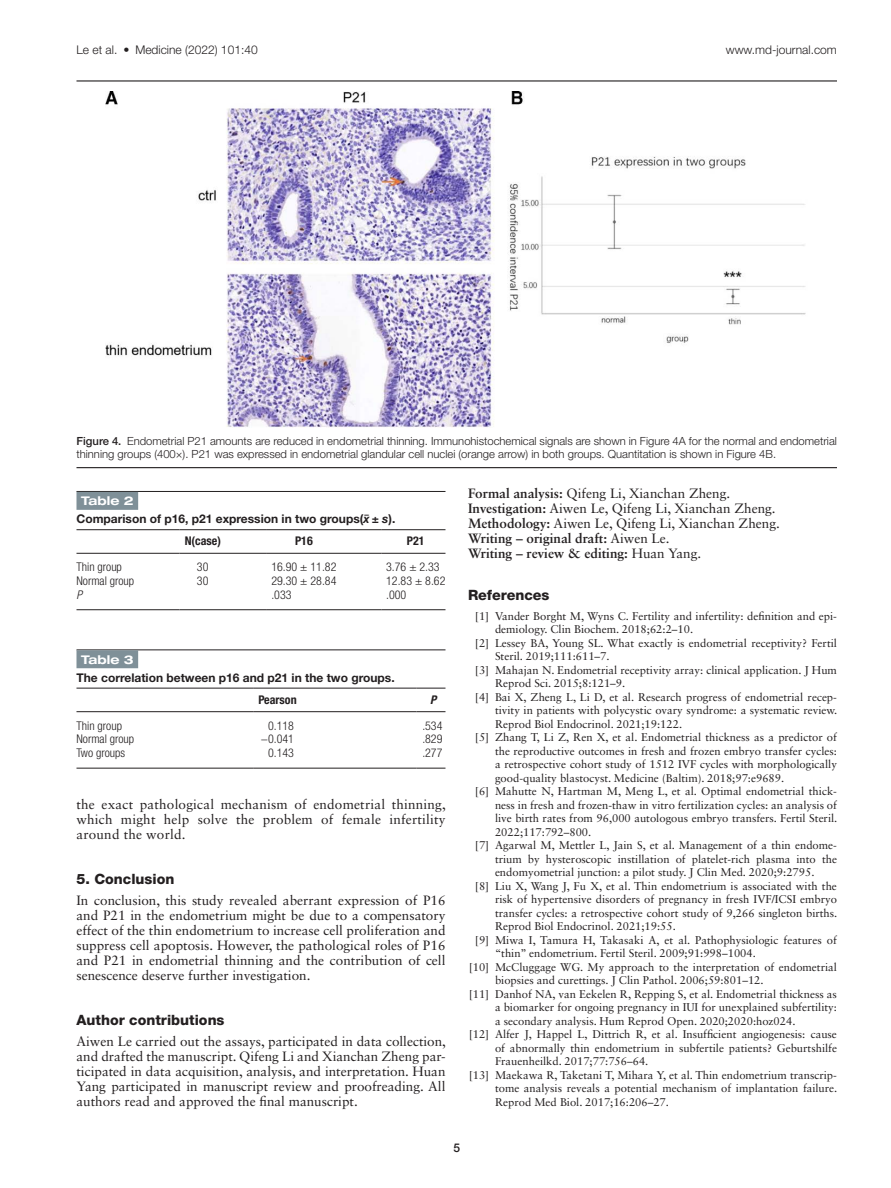
<style>
.page{position:relative;width:891px;height:1188px;background:#fff}
.page>*{position:absolute;margin:0;border:0;box-sizing:border-box;transform-origin:0 0}
.t1{font:800 14.25px "Helvetica Neue LT Std";color:#231f20}
.t2{font:13.5px/15px "Sabon LT Std";color:#231f20;text-align:justify}
.t3{font:300 condensed 12px "Helvetica Neue LT Std";color:#231f20}
.t4{font:700 12px/18px "Helvetica Neue LT Std";color:#231f20}
.t5{font:300 12px "Helvetica Neue LT Std";color:#231f20}
.t6{font:700 condensed 12px "Helvetica Neue LT Std";color:#231f20}
.t7{font:700 expanded 12px "Helvetica Neue LT Std";color:#fff}
.t8{font:500 12px "Helvetica Neue LT Std";color:#231f20}
.t9{font:italic 300 condensed 12px "Helvetica Neue LT Std";color:#231f20}
.t10{font:italic 700 condensed 12px "Helvetica Neue LT Std";color:#231f20}
.t11{font:11.25px "Sabon LT Std";color:#231f20}
.t12{font:300 11.25px/13.5px "Helvetica Neue LT Std";color:#231f20}
.s1{font-weight:500}
.s2{font-stretch:expanded;color:#fff}
.s3{font-style:italic}
.s4{font-weight:700}
</style>
<div class="page">
<img style="left:106px;top:92px;width:700px;height:336px">
<hr style="left:76px;top:80px;width:761px;height:2px;background:#231f20">
<hr style="left:76px;top:467px;width:761px;height:1px;background:#231f20">
<hr style="left:76px;top:491px;width:370px;height:1px;background:#231f20">
<div style="left:76px;top:492px;width:62px;height:18px;background:#7f9098"></div>
<hr style="left:76px;top:529px;width:104px;height:1px;background:#231f20">
<hr style="left:76px;top:553px;width:104px;height:1px;background:#231f20">
<hr style="left:180px;top:529px;width:87px;height:1px;background:#231f20">
<hr style="left:180px;top:553px;width:87px;height:1px;background:#231f20">
<hr style="left:267px;top:529px;width:115px;height:1px;background:#231f20">
<hr style="left:267px;top:553px;width:115px;height:1px;background:#231f20">
<hr style="left:382px;top:529px;width:64px;height:1px;background:#231f20">
<hr style="left:382px;top:553px;width:64px;height:1px;background:#231f20">
<hr style="left:76px;top:609px;width:104px;height:1px;background:#231f20">
<hr style="left:180px;top:609px;width:87px;height:1px;background:#231f20">
<hr style="left:267px;top:609px;width:115px;height:1px;background:#231f20">
<hr style="left:382px;top:609px;width:64px;height:1px;background:#231f20">
<hr style="left:76px;top:650px;width:370px;height:1px;background:#231f20">
<div style="left:76px;top:650px;width:62px;height:18px;background:#7f9098"></div>
<hr style="left:76px;top:688px;width:177px;height:1px;background:#231f20">
<hr style="left:76px;top:711px;width:177px;height:1px;background:#231f20">
<hr style="left:253px;top:688px;width:163px;height:1px;background:#231f20">
<hr style="left:253px;top:711px;width:163px;height:1px;background:#231f20">
<hr style="left:416px;top:688px;width:30px;height:1px;background:#231f20">
<hr style="left:416px;top:711px;width:30px;height:1px;background:#231f20">
<hr style="left:76px;top:768px;width:177px;height:1px;background:#231f20">
<hr style="left:253px;top:768px;width:163px;height:1px;background:#231f20">
<hr style="left:416px;top:768px;width:30px;height:1px;background:#231f20">
<p class="t5" style="left:76px;top:42px;width:183px">Le et al. • Medicine (2022) 101:40</p>
<p class="t5" style="left:726px;top:42px;width:113px">www.md-journal.com</p>
<p class="t12" style="left:76px;top:434px;width:762px"><span class="s1">Figure 4.</span> Endometrial P21 amounts are reduced in endometrial thinning. Immunohistochemical signals are shown in Figure 4A for the normal and endometrial thinning groups (400×). P21 was expressed in endometrial glandular cell nuclei (orange arrow) in both groups. Quantitation is shown in Figure 4B.</p>
<p class="t4" style="left:76px;top:492px;width:320px;text-indent:4px"><span class="s2">Table 2<br></span>Comparison of p16, p21 expression in two groups(<span class="s3">x</span> ¯ <span class="s3">± s</span>).</p>
<p class="t6" style="left:185px;top:534px;width:38px">N(case)</p>
<p class="t6" style="left:295px;top:534px;width:19px">P16</p>
<p class="t6" style="left:407px;top:534px;width:19px">P21</p>
<p class="t3" style="left:76px;top:560px;width:47px">Thin group</p>
<p class="t3" style="left:197px;top:560px;width:13px">30</p>
<p class="t3" style="left:271px;top:560px;width:67px">16.90 ± 11.82</p>
<p class="t3" style="left:386px;top:560px;width:55px">3.76 ± 2.33</p>
<p class="t3" style="left:76px;top:574px;width:59px">Normal group</p>
<p class="t3" style="left:197px;top:574px;width:13px">30</p>
<p class="t3" style="left:271px;top:574px;width:67px">29.30 ± 28.84</p>
<p class="t3" style="left:386px;top:574px;width:61px">12.83 ± 8.62</p>
<p class="t9" style="left:76px;top:588px;width:7px">P</p>
<p class="t3" style="left:271px;top:588px;width:22px">.033</p>
<p class="t3" style="left:386px;top:588px;width:22px">.000</p>
<p class="t2" style="left:468px;top:486px;width:313px;text-align:left"><span class="s4">Formal analysis:</span> Qifeng Li, Xianchan Zheng.<br><span class="s4">Investigation:</span> Aiwen Le, Qifeng Li, Xianchan Zheng.<br><span class="s4">Methodology:</span> Aiwen Le, Qifeng Li, Xianchan Zheng.<br><span class="s4">Writing – original draft:</span> Aiwen Le.<br><span class="s4">Writing – review &amp; editing:</span> Huan Yang.</p>
<p class="t1" style="left:468px;top:587px;width:83px">References</p>
<p class="t11" style="left:475px;top:609px;width:363px">[1] Vander Borght M, Wyns C. Fertility and infertility: definition and epi-</p>
<p class="t11" style="left:495px;top:623px;width:200px">demiology. Clin Biochem. 2018;62:2–10.</p>
<p class="t11" style="left:475px;top:636px;width:363px">[2] Lessey BA, Young SL. What exactly is endometrial receptivity? Fertil</p>
<p class="t11" style="left:495px;top:650px;width:116px">Steril. 2019;111:611–7.</p>
<p class="t11" style="left:475px;top:663px;width:363px">[3] Mahajan N. Endometrial receptivity array: clinical application. J Hum</p>
<p class="t11" style="left:495px;top:677px;width:132px">Reprod Sci. 2015;8:121–9.</p>
<p class="t11" style="left:475px;top:690px;width:363px">[4] Bai X, Zheng L, Li D, et al. Research progress of endometrial recep-</p>
<p class="t11" style="left:495px;top:704px;width:344px">tivity in patients with polycystic ovary syndrome: a systematic review.</p>
<p class="t11" style="left:495px;top:717px;width:189px">Reprod Biol Endocrinol. 2021;19:122.</p>
<p class="t11" style="left:475px;top:731px;width:363px">[5] Zhang T, Li Z, Ren X, et al. Endometrial thickness as a predictor of</p>
<p class="t11" style="left:495px;top:744px;width:343px">the reproductive outcomes in fresh and frozen embryo transfer cycles:</p>
<p class="t11" style="left:495px;top:758px;width:343px">a retrospective cohort study of 1512 IVF cycles with morphologically</p>
<p class="t11" style="left:495px;top:771px;width:291px">good-quality blastocyst. Medicine (Baltim). 2018;97:e9689.</p>
<p class="t11" style="left:475px;top:785px;width:363px">[6] Mahutte N, Hartman M, Meng L, et al. Optimal endometrial thick-</p>
<p class="t11" style="left:495px;top:798px;width:343px">ness in fresh and frozen-thaw in vitro fertilization cycles: an analysis of</p>
<p class="t11" style="left:495px;top:812px;width:344px">live birth rates from 96,000 autologous embryo transfers. Fertil Steril.</p>
<p class="t11" style="left:495px;top:825px;width:98px">2022;117:792–800.</p>
<p class="t11" style="left:475px;top:839px;width:363px">[7] Agarwal M, Mettler L, Jain S, et al. Management of a thin endome-</p>
<p class="t11" style="left:495px;top:852px;width:344px">trium by hysteroscopic instillation of platelet-rich plasma into the</p>
<p class="t11" style="left:495px;top:866px;width:321px">endomyometrial junction: a pilot study. J Clin Med. 2020;9:2795.</p>
<p class="t11" style="left:475px;top:879px;width:363px">[8] Liu X, Wang J, Fu X, et al. Thin endometrium is associated with the</p>
<p class="t11" style="left:495px;top:893px;width:343px">risk of hypertensive disorders of pregnancy in fresh IVF/ICSI embryo</p>
<p class="t11" style="left:495px;top:906px;width:344px">transfer cycles: a retrospective cohort study of 9,266 singleton births.</p>
<p class="t11" style="left:495px;top:920px;width:182px">Reprod Biol Endocrinol. 2021;19:55.</p>
<p class="t11" style="left:475px;top:933px;width:363px">[9] Miwa I, Tamura H, Takasaki A, et al. Pathophysiologic features of</p>
<p class="t11" style="left:495px;top:947px;width:262px">“thin” endometrium. Fertil Steril. 2009;91:998–1004.</p>
<p class="t11" style="left:469px;top:960px;width:369px">[10] McCluggage WG. My approach to the interpretation of endometrial</p>
<p class="t11" style="left:495px;top:974px;width:270px">biopsies and curettings. J Clin Pathol. 2006;59:801–12.</p>
<p class="t11" style="left:469px;top:987px;width:369px">[11] Danhof NA, van Eekelen R, Repping S, et al. Endometrial thickness as</p>
<p class="t11" style="left:495px;top:1001px;width:344px">a biomarker for ongoing pregnancy in IUI for unexplained subfertility:</p>
<p class="t11" style="left:495px;top:1014px;width:302px">a secondary analysis. Hum Reprod Open. 2020;2020:hoz024.</p>
<p class="t11" style="left:469px;top:1028px;width:369px">[12] Alfer J, Happel L, Dittrich R, et al. Insufficient angiogenesis: cause</p>
<p class="t11" style="left:495px;top:1041px;width:343px">of abnormally thin endometrium in subfertile patients? Geburtshilfe</p>
<p class="t11" style="left:495px;top:1055px;width:155px">Frauenheilkd. 2017;77:756–64.</p>
<p class="t11" style="left:469px;top:1068px;width:369px">[13] Maekawa R, Taketani T, Mihara Y, et al. Thin endometrium transcrip-</p>
<p class="t11" style="left:495px;top:1082px;width:344px">tome analysis reveals a potential mechanism of implantation failure.</p>
<p class="t11" style="left:495px;top:1095px;width:176px">Reprod Med Biol. 2017;16:206–27.</p>
<p class="t7" style="left:81px;top:652px;width:54px">Table 3</p>
<p class="t4" style="left:76px;top:668px;width:320px">The correlation between p16 and p21 in the two groups.</p>
<p class="t6" style="left:258px;top:692px;width:40px">Pearson</p>
<p class="t10" style="left:430px;top:692px;width:8px">P</p>
<p class="t3" style="left:77px;top:719px;width:47px">Thin group</p>
<p class="t3" style="left:268px;top:719px;width:27px">0.118</p>
<p class="t3" style="left:422px;top:719px;width:22px">.534</p>
<p class="t3" style="left:77px;top:732px;width:59px">Normal group</p>
<p class="t3" style="left:261px;top:732px;width:35px">−0.041</p>
<p class="t3" style="left:422px;top:732px;width:22px">.829</p>
<p class="t3" style="left:77px;top:746px;width:50px">Two groups</p>
<p class="t3" style="left:268px;top:746px;width:27px">0.143</p>
<p class="t3" style="left:422px;top:746px;width:22px">.277</p>
<p class="t2" style="left:76px;top:797px;width:371px">the exact pathological mechanism of endometrial thinning, which might help solve the problem of female infertility around the world.</p>
<p class="t1" style="left:76px;top:870px;width:99px">5. Conclusion</p>
<p class="t2" style="left:76px;top:893px;width:371px">In conclusion, this study revealed aberrant expression of P16 and P21 in the endometrium might be due to a compensatory effect of the thin endometrium to increase cell proliferation and suppress cell apoptosis. However, the pathological roles of P16 and P21 in endometrial thinning and the contribution of cell senescence deserve further investigation.</p>
<p class="t1" style="left:76px;top:1011px;width:150px">Author contributions</p>
<p class="t2" style="left:76px;top:1034px;width:371px">Aiwen Le carried out the assays, participated in data collection, and drafted the manuscript. Qifeng Li and Xianchan Zheng par&shy;ticipated in data acquisition, analysis, and interpretation. Huan Yang participated in manuscript review and proofreading. All authors read and approved the final manuscript.</p>
<p class="t8" style="left:453px;top:1140px;width:8px">5</p>
</div>
